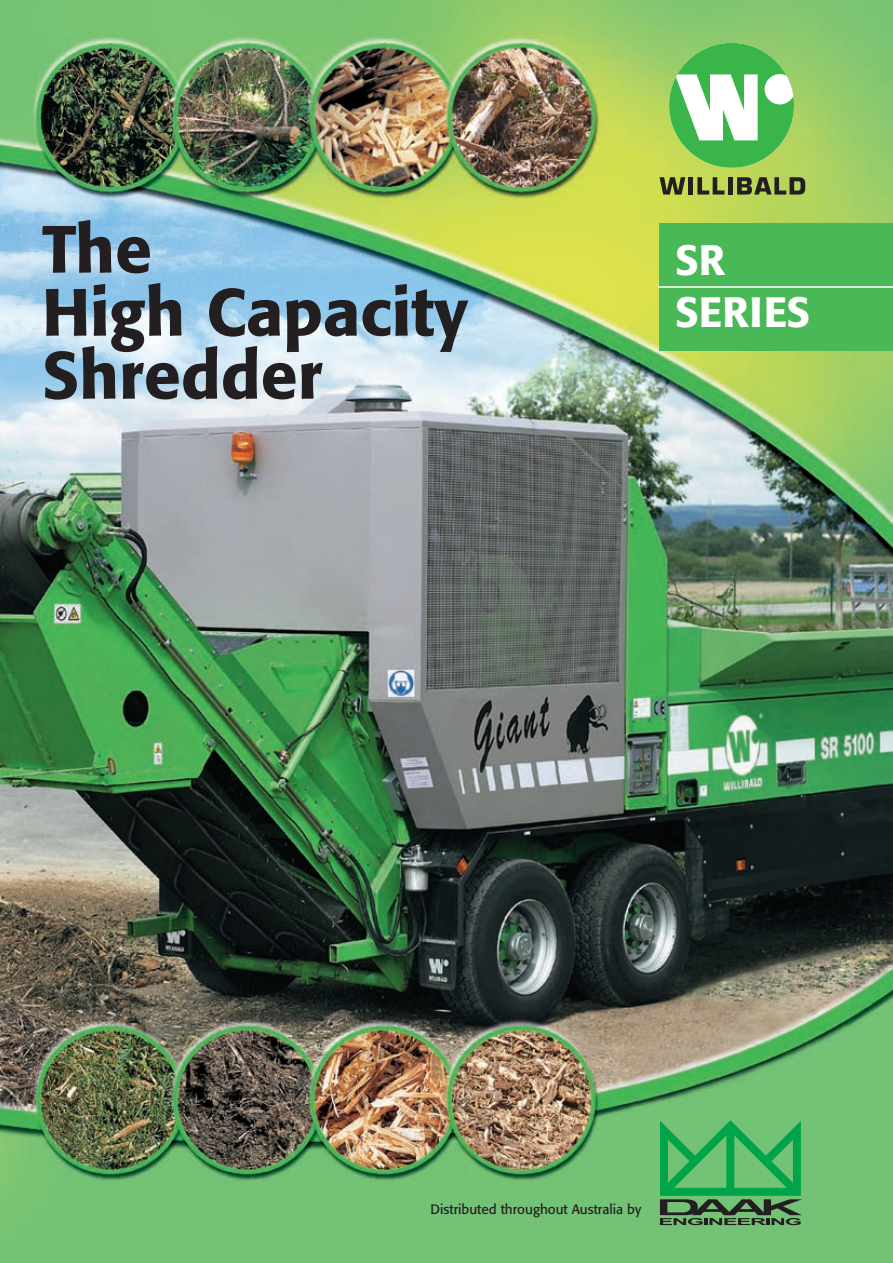
<style>
.page{position:relative;width:893px;height:1263px;background:#fff}
.page>*{position:absolute;margin:0;border:0;box-sizing:border-box;transform-origin:0 0}
.t1{font:500 66px/63px "Formata";color:#231f20}
.t2{font:500 42px/51.8px "Formata";color:#fff}
.t3{font:13.5px "Formata";color:#231f20}
</style>
<div class="page">
<img style="left:0;top:0;width:893px;height:1263px">
<div style="left:659px;top:223px;width:234px;height:128px;background:#49b857"></div>
<hr style="left:658px;top:286px;width:235px;height:2px;background:#fff">
<svg style="left:660px;top:1120px;width:142px;height:105px;background:#47a55e"></svg>
<svg style="left:669px;top:43px;width:125px;height:125px"></svg>
<svg style="left:659px;top:177px;width:26px;height:18px"></svg>
<div style="left:688px;top:177px;width:5px;height:18px;background:#231f20"></div>
<svg style="left:697px;top:177px;width:27px;height:18px"></svg>
<div style="left:728px;top:177px;width:5px;height:18px;background:#231f20"></div>
<svg style="left:737px;top:177px;width:68px;height:18px"></svg>
<h1 class="t1" style="left:42px;top:217px;width:427px">The<br>High Capacity<br>Shredder</h1>
<h2 class="t2" style="left:675px;top:234px;width:136px">SR<br>SERIES</h2>
<p class="t3" style="left:431px;top:1201px;width:212px">Distributed throughout Australia by</p>
</div>
